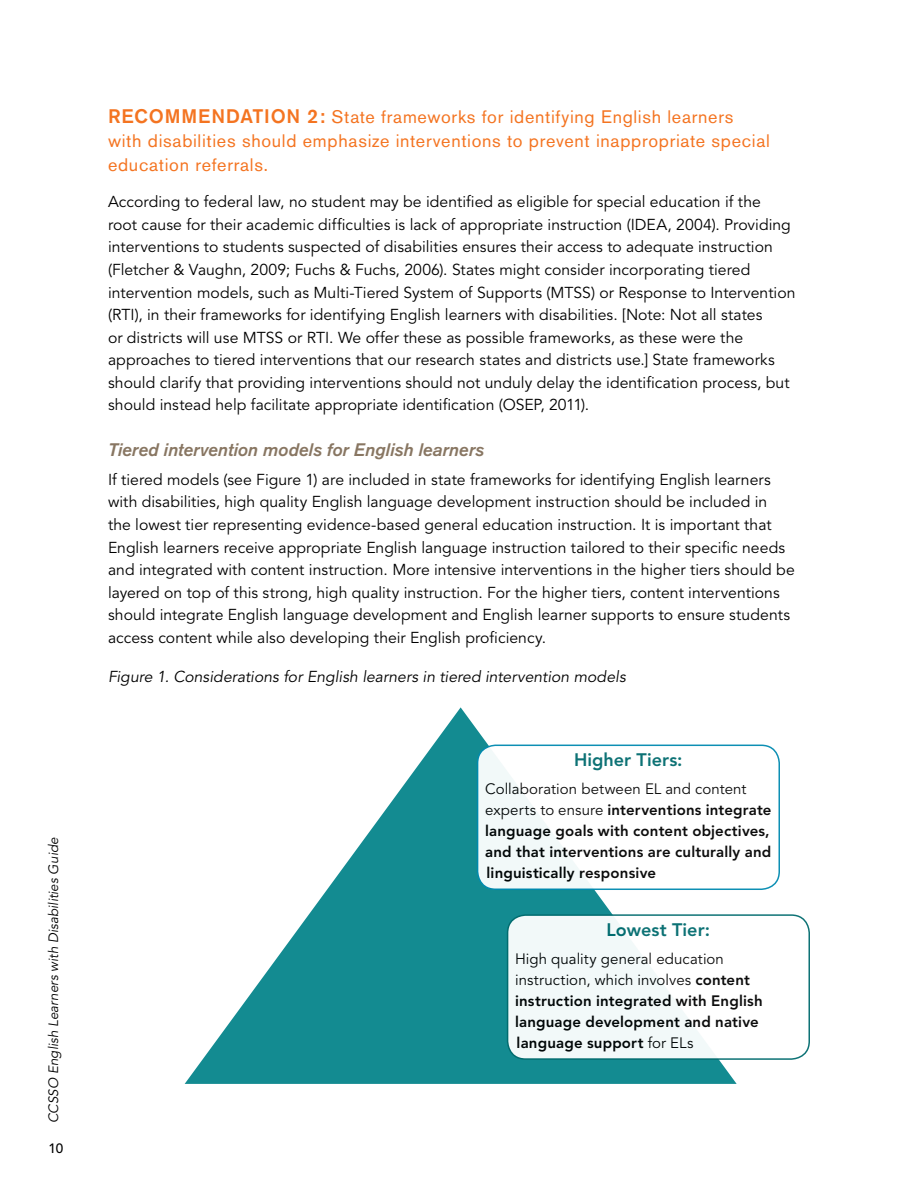
<style>
.page{position:relative;width:918px;height:1188px;background:#fff}
.page>*{position:absolute;margin:0;border:0;box-sizing:border-box;transform-origin:0 0}
.t1{font:18px/24px "Akzidenz Grotesk BE";letter-spacing:.04em;color:#f47421}
.t2{font:italic 500 18px "Akzidenz Grotesk BE";color:#887662}
.t3{font:800 18px "Avenir LT Std";letter-spacing:.005em;color:#006b6e}
.t4{font:15.75px/22.5px "Avenir LT Std";letter-spacing:.005em;color:#000}
.t5{font:italic 15.75px "Avenir LT Std";color:#000}
.t6{font:800 15px/21px "Avenir LT Std";letter-spacing:.01em;color:#000}
.t7{font:italic 13.5px "Avenir LT Std";color:#000}
.t8{font:500 13.5px "Avenir LT Std";color:#000}
.s1{font-weight:500;font-size:19.5px}
.s2{font-weight:400}
</style>
<div class="page">
<svg style="left:185px;top:707px;width:552px;height:377px;fill:#138b91"></svg>
<div style="left:478px;top:745px;width:301px;height:144px;background:linear-gradient(to right,#f6fbfb,#fff);border-radius:18px"></div>
<div style="left:477px;top:745px;width:303px;height:145px;border:2px solid #008ab0;border-radius:18px"></div>
<div style="left:508px;top:915px;width:301px;height:144px;background:linear-gradient(to right,#eff7f7,#fff);border-radius:18px"></div>
<div style="left:507px;top:914px;width:303px;height:146px;border:2px solid #006b6e;border-radius:18px"></div>
<p class="t7" style="left:46px;top:1123px;width:287px;rotate:-90deg">CCSSO English Learners with Disabilities Guide</p>
<p class="t8" style="left:49px;top:1141px;width:16px">10</p>
<p class="t1" style="left:108px;top:105px;width:663px"><span class="s1">RECOMMENDATION 2:</span> State frameworks for identifying English learners with disabilities should emphasize interventions to prevent inappropriate special education referrals.</p>
<p class="t4" style="left:108px;top:191px;width:689px">According to federal law, no student may be identified as eligible for special education if the<br>root cause for their academic difficulties is lack of appropriate instruction (IDEA, 2004). Providing interventions to students suspected of disabilities ensures their access to adequate instruction (Fletcher &amp; Vaughn, 2009; Fuchs &amp; Fuchs, 2006). States might consider incorporating tiered intervention models, such as Multi-Tiered System of Supports (MTSS) or Response to Intervention (RTI), in their frameworks for identifying English learners with disabilities. [Note: Not all states<br>or districts will use MTSS or RTI. We offer these as possible frameworks, as these were the approaches to tiered interventions that our research states and districts use.] State frameworks should clarify that providing interventions should not unduly delay the identification process, but should instead help facilitate appropriate identification (OSEP, 2011).</p>
<p class="t2" style="left:108px;top:439px;width:378px">Tiered intervention models for English learners</p>
<p class="t4" style="left:108px;top:469px;width:688px">If tiered models (see Figure 1) are included in state frameworks for identifying English learners with disabilities, high quality English language development instruction should be included in<br>the lowest tier representing evidence-based general education instruction. It is important that English learners receive appropriate English language instruction tailored to their specific needs and integrated with content instruction. More intensive interventions in the higher tiers should be layered on top of this strong, high quality instruction. For the higher tiers, content interventions should integrate English language development and English learner supports to ensure students access content while also developing their English proficiency.</p>
<p class="t5" style="left:108px;top:667px;width:519px">Figure 1. Considerations for English learners in tiered intervention models</p>
<p class="t3" style="left:574px;top:750px;width:110px">Higher Tiers:</p>
<p class="t6" style="left:485px;top:778px;width:288px"><span class="s2">Collaboration between EL and content experts to ensure</span> interventions integrate language goals with content objectives, and that interventions are culturally and linguistically responsive</p>
<p class="t3" style="left:607px;top:919px;width:105px">Lowest Tier:</p>
<p class="t6" style="left:515px;top:948px;width:249px"><span class="s2">High quality general education instruction, which involves</span> content instruction integrated with English language development and native language support <span class="s2">for ELs</span></p>
</div>
